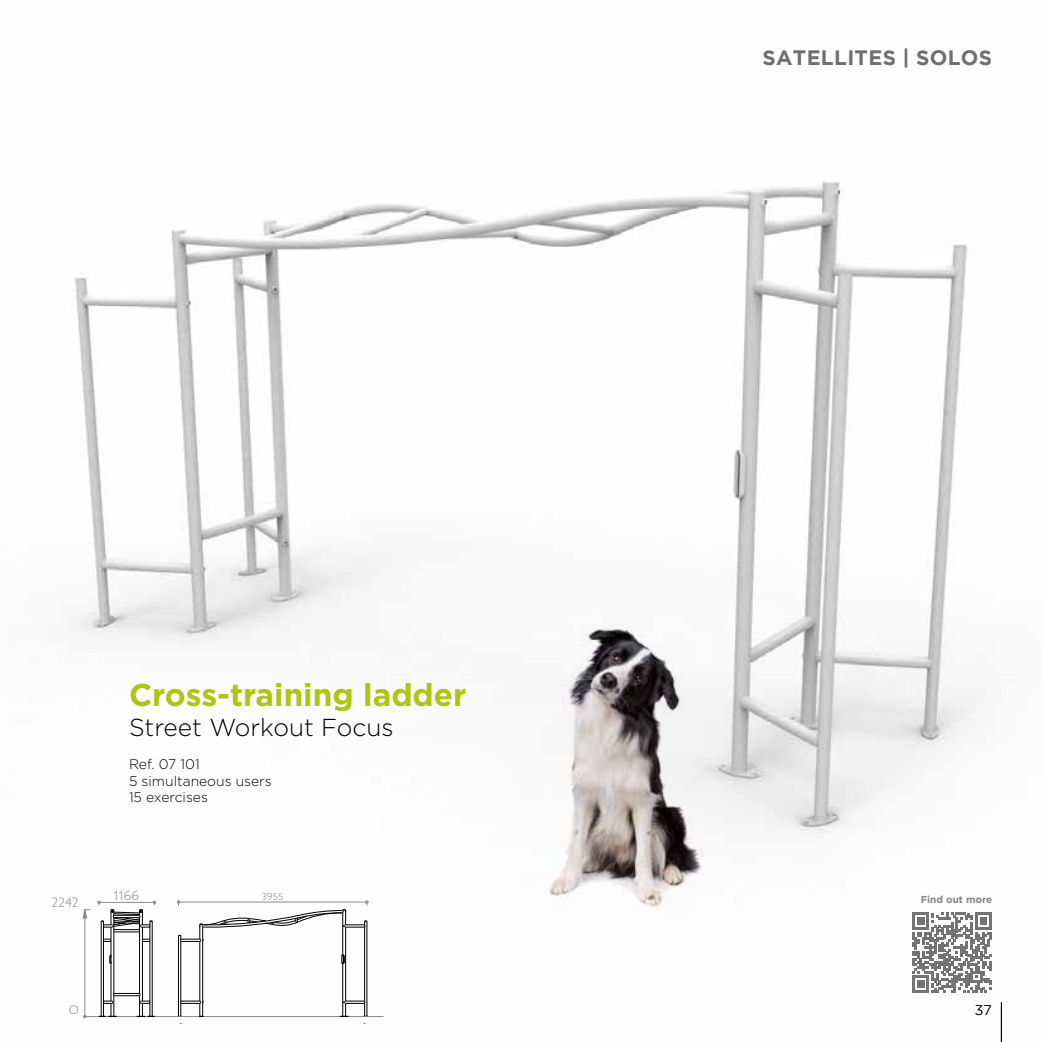
<style>
.page{position:relative;width:1042px;height:1042px;background:#fff}
.page>*{position:absolute;margin:0;border:0;box-sizing:border-box;transform-origin:0 0}
.t1{font:700 31.5px "Gotham";color:#acc611}
.t2{font:300 24.5px "Gotham";color:#000}
.t3{font:700 20.82px "Gotham";letter-spacing:.015em;color:#706f6f}
.t4{font:300 14px "Gotham";color:#000}
.t5{font:300 13.83px/16.6px "Gotham";color:#000}
.t6{font:13.83px "Blueprint";color:#8d8d8c}
.t7{font:10.33px "Blueprint";color:#8d8d8c}
.t8{font:700 9.97px "Gotham";color:#878787}
</style>
<div class="page">
<img style="left:84px;top:181px;width:917px;height:861px">
<img style="left:74px;top:181px;width:92px;height:525px">
<hr style="left:154px;top:1016px;width:229px;height:1px;background:#8d8d8c">
<hr style="left:178px;top:935px;width:1px;height:81px;background:#000">
<hr style="left:180px;top:941px;width:1px;height:60px;background:#000">
<hr style="left:199px;top:941px;width:1px;height:60px;background:#000">
<hr style="left:202px;top:941px;width:1px;height:60px;background:#000">
<hr style="left:342px;top:963px;width:1px;height:38px;background:#000">
<hr style="left:345px;top:927px;width:1px;height:74px;background:#000">
<hr style="left:364px;top:927px;width:1px;height:74px;background:#000">
<hr style="left:367px;top:921px;width:1px;height:95px;background:#000">
<hr style="left:101px;top:921px;width:1px;height:95px;background:#000">
<hr style="left:103px;top:921px;width:1px;height:95px;background:#000">
<hr style="left:111px;top:962px;width:1px;height:39px;background:#000">
<hr style="left:114px;top:917px;width:1px;height:76px;background:#000">
<hr style="left:139px;top:917px;width:1px;height:76px;background:#000">
<hr style="left:142px;top:927px;width:1px;height:74px;background:#000">
<hr style="left:150px;top:921px;width:1px;height:95px;background:#000">
<hr style="left:152px;top:921px;width:1px;height:95px;background:#000">
<svg style="left:177px;top:1001px;width:27px;height:16px"></svg>
<svg style="left:340px;top:1001px;width:29px;height:16px"></svg>
<svg style="left:83px;top:993px;width:72px;height:25px"></svg>
<hr style="left:84px;top:909px;width:1px;height:107px;background:#8d8d8c">
<svg style="left:82px;top:908px;width:8px;height:11px"></svg>
<svg style="left:177px;top:900px;width:192px;height:64px"></svg>
<svg style="left:97px;top:900px;width:59px;height:64px"></svg>
<img style="left:491px;top:544px;width:267px;height:400px">
<svg style="left:912px;top:913px;width:80px;height:79px"></svg>
<hr style="left:1001px;top:1002px;width:1px;height:40px;background:#000">
<p class="t6" style="left:51px;top:894px;width:29px">2242</p>
<h1 class="t1" style="left:129px;top:677px;width:339px">Cross-training ladder</h1>
<h2 class="t2" style="left:129px;top:713px;width:266px">Street Workout Focus</h2>
<p class="t5" style="left:129px;top:755px;width:144px">Ref. 07 101<br>5 simultaneous users<br>15 exercises</p>
<p class="t6" style="left:114px;top:887px;width:26px">1166</p>
<p class="t7" style="left:262px;top:890px;width:23px">3955</p>
<p class="t6" style="left:69px;top:1001px;width:12px">0</p>
<h3 class="t3" style="left:762px;top:45px;width:231px">SATELLITES | SOLOS</h3>
<p class="t8" style="left:920px;top:894px;width:73px">Find out more</p>
<p class="t4" style="left:974px;top:1002px;width:19px">37</p>
</div>
